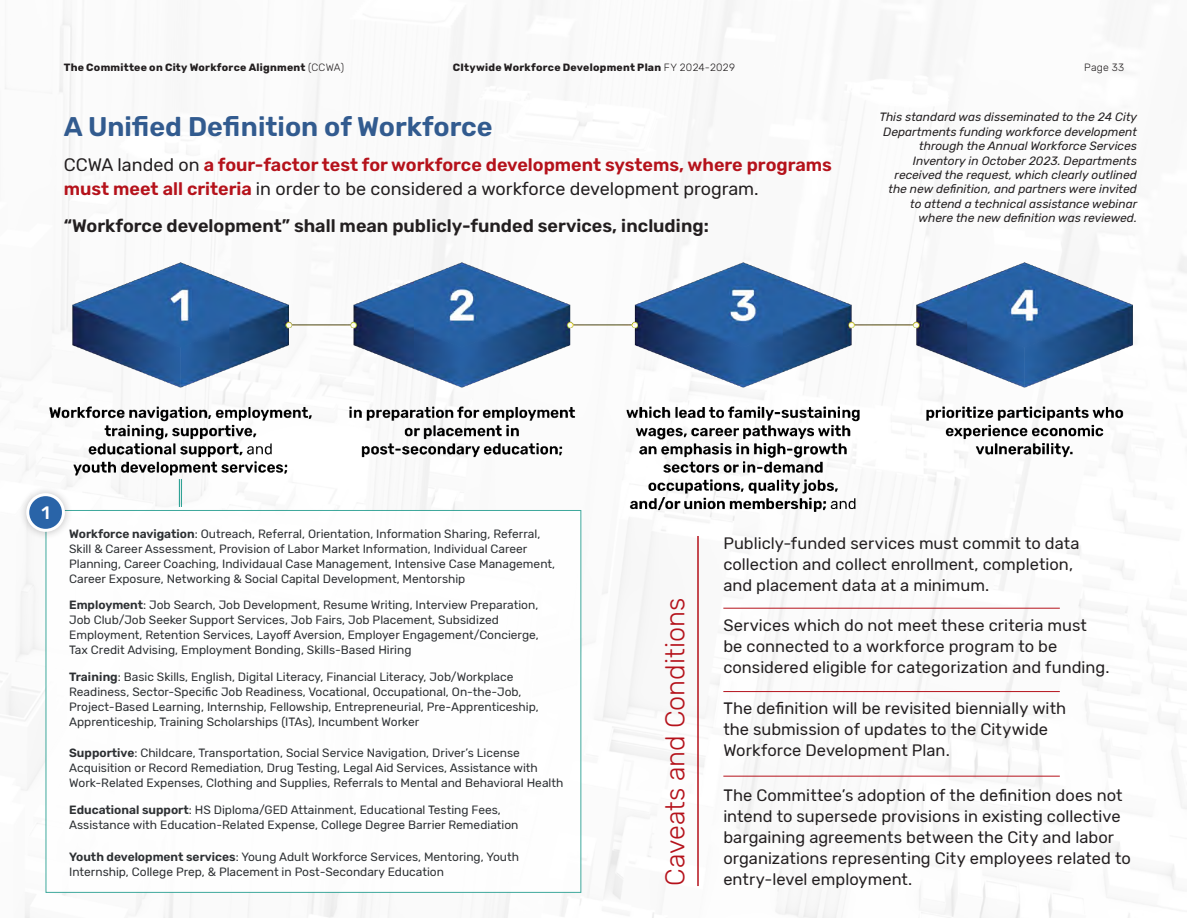
<style>
.page{position:relative;width:1188px;height:918px;background:#fff}
.page>*{position:absolute;margin:0;border:0;box-sizing:border-box;transform-origin:0 0}
.t1{font:600 27px "Rubik";color:#325b8f}
.t2{font:300 27px "Rubik";color:#b5121b}
.t3{font:600 18px/24px "Rubik";color:#b5121b}
.t4{font:600 18px "Rubik";color:#231f20}
.t5{font:500 18px "Rubik";color:#fff}
.t6{font:16.5px/21px "Rubik";color:#231f20}
.t7{font:12px/15px "Rubik";color:#2d3033}
.t8{font:italic 12px/14.4px "Rubik";color:#231f20;text-align:right}
.t9{font:700 10.5px "Rubik";letter-spacing:.025em;color:#231f20}
.t10{font:300 10.5px "Rubik";letter-spacing:.025em;color:#231f20}
.s1{font-weight:300}
.s2{font-weight:400;color:#231f20}
.s3{font-weight:600}
</style>
<div class="page">
<img style="left:46px;top:262px;width:1096px;height:250px">
<div style="left:46px;top:510px;width:535px;height:383px;background:#fff;border:1px solid #1b998b"></div>
<svg style="left:179px;top:479px;width:3px;height:28px"></svg>
<div style="left:19px;top:485px;width:54px;height:55px;background:#231f20;opacity:.28"></div>
<div style="left:28px;top:495px;width:35px;height:35px;background:#2964a8;border-radius:50%"></div>
<div style="left:26px;top:493px;width:39px;height:39px;border:3px solid #fff;border-radius:50%"></div>
<hr style="left:697px;top:536px;width:2px;height:350px;background:#b5121b">
<hr style="left:723px;top:608px;width:337px;height:1px;background:#b5121b">
<hr style="left:723px;top:691px;width:337px;height:1px;background:#b5121b">
<hr style="left:723px;top:776px;width:337px;height:1px;background:#b5121b">
<p class="t9" style="left:64px;top:61px;width:282px">The Committee on City Workforce Alignment <span class="s1">(CCWA)</span></p>
<p class="t9" style="left:453px;top:61px;width:284px">CItywide Workforce Development Plan <span class="s1">FY 2024-2029</span></p>
<p class="t10" style="left:1084px;top:62px;width:41px">Page 33</p>
<h1 class="t1" style="left:64px;top:111px;width:430px">A Unified Definition of Workforce</h1>
<h2 class="t3" style="left:64px;top:153px;width:770px"><span class="s2">CCWA landed on</span> a four-factor test for workforce development systems, where programs must meet all criteria <span class="s2">in order to be considered a workforce development program.</span></h2>
<h2 class="t4" style="left:64px;top:216px;width:647px">“Workforce development” shall mean publicly-funded services, including:</h2>
<p class="t8" style="left:879px;top:111px;width:259px">This standard was disseminated to the 24 City Departments funding workforce development through the Annual Workforce Services Inventory in October 2023. Departments received the request, which clearly outlined the new definition, and partners were invited to attend a technical assistance webinar where the new definition was reviewed.</p>
<h2 class="t5" style="left:41px;top:502px;width:10px">1</h2>
<p class="t7" style="left:69px;top:526px;width:487px"><span class="s3">Workforce navigation</span>: Outreach, Referral, Orientation, Information Sharing, Referral, Skill &amp; Career Assessment, Provision of Labor Market Information, Individual Career Planning, Career Coaching, Individaual Case Management, Intensive Case Management, Career Exposure, Networking &amp; Social Capital Development, Mentorship</p>
<p class="t7" style="left:69px;top:598px;width:471px"><span class="s3">Employment</span>: Job Search, Job Development, Resume Writing, Interview Preparation, Job Club/Job Seeker Support Services, Job Fairs, Job Placement, Subsidized Employment, Retention Services, Layoff Aversion, Employer Engagement/Concierge, Tax Credit Advising, Employment Bonding, Skills-Based Hiring</p>
<p class="t7" style="left:69px;top:669px;width:471px"><span class="s3">Training</span>: Basic Skills, English, Digital Literacy, Financial Literacy, Job/Workplace Readiness, Sector-Specific Job Readiness, Vocational, Occupational, On-the-Job, Project-Based Learning, Internship, Fellowship, Entrepreneurial, Pre-Apprenticeship, Apprenticeship, Training Scholarships (ITAs), Incumbent Worker</p>
<p class="t7" style="left:69px;top:745px;width:496px"><span class="s3">Supportive</span>: Childcare, Transportation, Social Service Navigation, Driver’s License<br>Acquisition or Record Remediation, Drug Testing, Legal Aid Services, Assistance with<br>Work-Related Expenses, Clothing and Supplies, Referrals to Mental and Behavioral Health</p>
<p class="t7" style="left:69px;top:803px;width:451px"><span class="s3">Educational support</span>: HS Diploma/GED Attainment, Educational Testing Fees,<br>Assistance with Education-Related Expense, College Degree Barrier Remediation</p>
<p class="t7" style="left:69px;top:850px;width:451px"><span class="s3">Youth development services</span>: Young Adult Workforce Services, Mentoring, Youth<br>Internship, College Prep, &amp; Placement in Post-Secondary Education</p>
<h1 class="t2" style="left:660px;top:886px;width:290px;rotate:-90deg">Caveats and Conditions</h1>
<h3 class="t6" style="left:723px;top:533px;width:358px">Publicly-funded services must commit to data collection and collect enrollment, completion, and placement data at a minimum.</h3>
<h3 class="t6" style="left:723px;top:615px;width:388px">Services which do not meet these criteria must be connected to a workforce program to be considered eligible for categorization and funding.</h3>
<h3 class="t6" style="left:723px;top:698px;width:344px">The definition will be revisited biennially with the submission of updates to the Citywide<br>Workforce Development Plan.</h3>
<h3 class="t6" style="left:723px;top:785px;width:409px">The Committee’s adoption of the definition does not intend to supersede provisions in existing collective bargaining agreements between the City and labor organizations representing City employees related to</h3>
<h3 class="t6" style="left:723px;top:869px;width:191px">entry-level employment.</h3>
</div>
